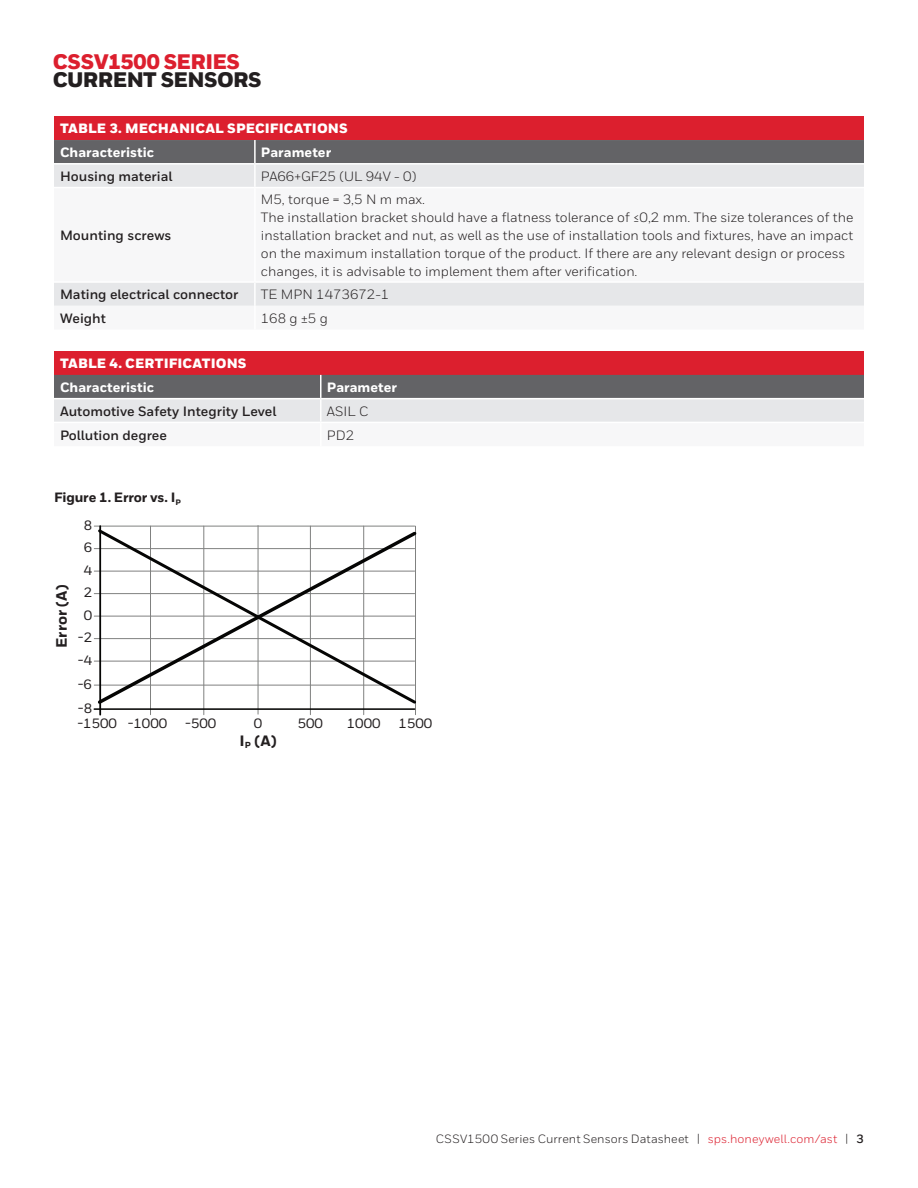
<style>
.page{position:relative;width:918px;height:1188px;background:#fff}
.page>*{position:absolute;margin:0;border:0;box-sizing:border-box;transform-origin:0 0}
.t1{font:900 21px "Honeywell Sans";letter-spacing:-.025em;color:#dc1f2e}
.t2{font:900 21px "Honeywell Sans";letter-spacing:-.025em;color:#231f20}
.t3{font:800 15px "Honeywell Sans";color:#231f20}
.t4{font:13.5px/18px "Honeywell Sans";color:#231f20}
.t5{font:700 13.5px "Honeywell Sans";color:#231f20}
.t6{font:900 13.5px "Honeywell Sans";letter-spacing:.01em;color:#fff}
.t7{font:800 13.5px "Honeywell Sans";color:#fff}
.t8{font:500 13.5px "Honeywell Sans";color:#231f20}
.t9{font:800 13.5px "Honeywell Sans";letter-spacing:-.01em;color:#231f20}
.t10{font:12px "Honeywell Sans";letter-spacing:.005em;color:#231f20}
.s1{color:#dc1f2e}
.s2{font-weight:700}
</style>
<div class="page">
<div style="left:54px;top:116px;width:810px;height:24px;background:#dc1f2e"></div>
<div style="left:54px;top:140px;width:810px;height:23px;background:#636366"></div>
<div style="left:54px;top:165px;width:810px;height:22px;background:#e6e7e9"></div>
<div style="left:54px;top:283px;width:810px;height:23px;background:#e6e7e9"></div>
<hr style="left:254px;top:140px;width:2px;height:23px;background:#fff">
<hr style="left:254px;top:165px;width:2px;height:22px;background:#fff">
<hr style="left:254px;top:283px;width:2px;height:23px;background:#fff">
<div style="left:54px;top:351px;width:810px;height:24px;background:#dc1f2e"></div>
<svg style="left:54px;top:375px;width:810px;height:47px;background:#a5a5a8"></svg>
<hr style="left:320px;top:375px;width:2px;height:23px;background:#fff">
<hr style="left:54px;top:398px;width:267px;height:1px;background:#fff">
<hr style="left:321px;top:398px;width:543px;height:1px;background:#fff">
<hr style="left:320px;top:399px;width:2px;height:23px;background:#fff">
<hr style="left:150px;top:526px;width:1px;height:189px;background:#808180">
<hr style="left:203px;top:526px;width:1px;height:189px;background:#808180">
<hr style="left:258px;top:526px;width:1px;height:188px;background:#808180">
<hr style="left:310px;top:526px;width:1px;height:189px;background:#808180">
<hr style="left:363px;top:526px;width:1px;height:189px;background:#808180">
<hr style="left:415px;top:526px;width:1px;height:189px;background:#808180">
<hr style="left:94px;top:685px;width:321px;height:1px;background:#808180">
<hr style="left:94px;top:661px;width:321px;height:1px;background:#808180">
<hr style="left:94px;top:638px;width:321px;height:1px;background:#808180">
<hr style="left:94px;top:593px;width:321px;height:1px;background:#808180">
<hr style="left:94px;top:571px;width:321px;height:1px;background:#808180">
<hr style="left:94px;top:548px;width:321px;height:1px;background:#808180">
<hr style="left:94px;top:526px;width:321px;height:1px;background:#808180">
<hr style="left:94px;top:616px;width:321px;height:1px;background:#808180">
<hr style="left:94px;top:708px;width:321px;height:2px;background:#050504">
<hr style="left:99px;top:526px;width:2px;height:189px;background:#050504">
<svg style="left:96px;top:527px;width:321px;height:179px"></svg>
<h1 class="t1" style="left:53px;top:48px;width:189px">CSSV1500 SERIES</h1>
<h1 class="t2" style="left:53px;top:66px;width:210px">CURRENT SENSORS</h1>
<p class="t6" style="left:60px;top:120px;width:289px">TABLE 3. MECHANICAL SPECIFICATIONS</p>
<p class="t7" style="left:60px;top:144px;width:95px">Characteristic</p>
<p class="t7" style="left:261px;top:144px;width:72px">Parameter</p>
<p class="t5" style="left:60px;top:168px;width:114px">Housing material</p>
<p class="t4" style="left:261px;top:167px;width:157px">PA66+GF25 (UL 94V - 0)</p>
<p class="t5" style="left:60px;top:227px;width:113px">Mounting screws</p>
<p class="t4" style="left:261px;top:190px;width:166px">M5, torque = 3,5 N m max.</p>
<p class="t4" style="left:261px;top:208px;width:594px">The installation bracket should have a flatness tolerance of ≤0,2 mm. The size tolerances of the installation bracket and nut, as well as the use of installation tools and fixtures, have an impact on the maximum installation torque of the product. If there are any relevant design or process changes, it is advisable to implement them after verification.</p>
<p class="t5" style="left:60px;top:286px;width:180px">Mating electrical connector</p>
<p class="t4" style="left:261px;top:285px;width:130px">TE MPN 1473672-1</p>
<p class="t5" style="left:60px;top:310px;width:47px">Weight</p>
<p class="t4" style="left:261px;top:309px;width:69px">168 g ±5 g</p>
<p class="t6" style="left:60px;top:355px;width:188px">TABLE 4. CERTIFICATIONS</p>
<p class="t7" style="left:60px;top:379px;width:95px">Characteristic</p>
<p class="t7" style="left:327px;top:379px;width:72px">Parameter</p>
<p class="t5" style="left:60px;top:403px;width:218px">Automotive Safety Integrity Level</p>
<p class="t4" style="left:327px;top:402px;width:43px">ASIL C</p>
<p class="t5" style="left:60px;top:427px;width:108px">Pollution degree</p>
<p class="t4" style="left:327px;top:426px;width:29px">PD2</p>
<p class="t9" style="left:54px;top:489px;width:129px">Figure 1. Error vs. I<sub>P</sub></p>
<p class="t8" style="left:84px;top:517px;width:10px">8</p>
<p class="t8" style="left:84px;top:540px;width:10px">6</p>
<p class="t3" style="left:52px;top:648px;width:65px;rotate:-90deg">Error (A)</p>
<p class="t8" style="left:84px;top:562px;width:10px">4</p>
<p class="t8" style="left:84px;top:585px;width:10px">2</p>
<p class="t8" style="left:84px;top:607px;width:10px">0</p>
<p class="t8" style="left:78px;top:630px;width:16px">-2</p>
<p class="t8" style="left:78px;top:652px;width:16px">-4</p>
<p class="t8" style="left:78px;top:676px;width:16px">-6</p>
<p class="t8" style="left:78px;top:700px;width:16px">-8</p>
<p class="t8" style="left:77px;top:716px;width:91px">-1500 -1000</p>
<p class="t8" style="left:185px;top:716px;width:33px">-500</p>
<p class="t8" style="left:254px;top:716px;width:10px">0</p>
<p class="t8" style="left:298px;top:716px;width:27px">500</p>
<p class="t8" style="left:347px;top:716px;width:35px">1000</p>
<p class="t8" style="left:399px;top:716px;width:35px">1500</p>
<p class="t3" style="left:240px;top:732px;width:39px">I<sub>P</sub> (A)</p>
<p class="t10" style="left:436px;top:1132px;width:430px">CSSV1500 Series Current Sensors Datasheet | <span class="s1">sps.honeywell.com/ast</span> | <span class="s2">3</span></p>
</div>
